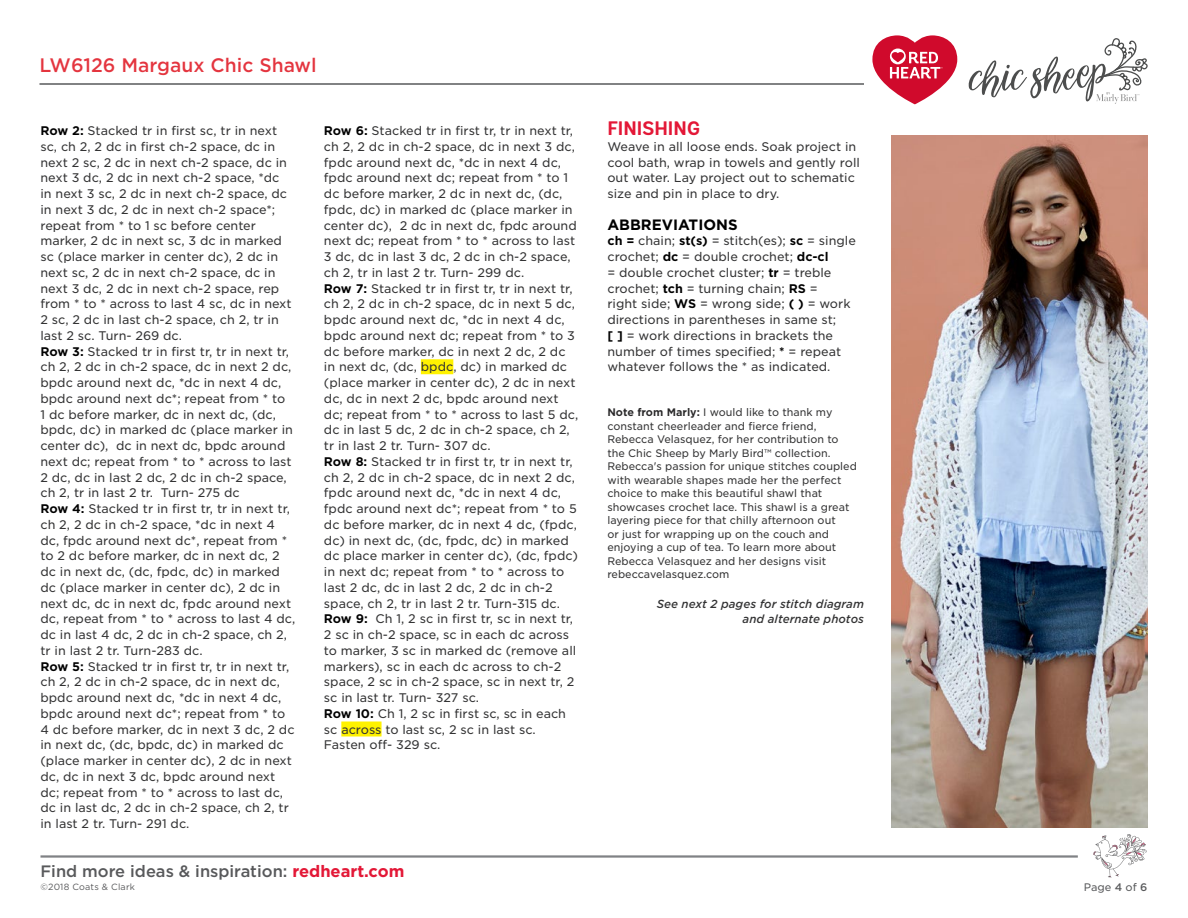
<style>
.page{position:relative;width:1188px;height:918px;background:#fff}
.page>*{position:absolute;margin:0;border:0;box-sizing:border-box;transform-origin:0 0}
.t1{font:700 19.5px "Andes Rounded";color:#e31837}
._2nd_Page_Jump_Text{font:500 18.75px "Gotham S Sm";color:#e4353f}
.t2{font:500 16.5px "Gotham";color:#58595b}
.Main_Body_Text{font:700 15px "Gotham";color:#000}
.Main_Body_Text-2{font:12px/15.8px "Gotham S Sm";color:#333334}
.Chart_Jump{font:italic 500 11.25px/15.8px "Gotham S Sm";color:#333334;text-align:right}
.What_You_Need_Body_T{font:10.5px/13.5px "Gotham S Sm";color:#333334}
.t3{font:10.5px "Gotham S Sm";color:#58595b}
.t4{font:9px "Gotham";letter-spacing:.02em;color:#58595b}
.s1{font-weight:700;color:#000}
.s2{font-weight:700;color:#292829}
.s3{font-weight:700;color:#e31837}
.s4{font-weight:500}
</style>
<div class="page">
<hr style="left:40px;top:855px;width:1038px;height:3px;background:#808285">
<svg style="left:1093px;top:834px;width:54px;height:43px"></svg>
<hr style="left:39px;top:83px;width:825px;height:2px;background:#58595b">
<svg style="left:872px;top:35px;width:85px;height:69px"></svg>
<svg style="left:969px;top:38px;width:179px;height:66px"></svg>
<div style="left:421px;top:359px;width:32px;height:15px;background:#fff200"></div>
<div style="left:341px;top:722px;width:41px;height:14px;background:#fff200"></div>
<img style="left:891px;top:135px;width:257px;height:693px">
<p class="_2nd_Page_Jump_Text" style="left:39px;top:52px;width:279px">LW6126 Margaux Chic Shawl</p>
<p class="Main_Body_Text-2" style="left:40px;top:122px;width:253px"><span class="s1">Row 2:</span> Stacked tr in first sc, tr in next sc, ch 2, 2 dc in first ch-2 space, dc in next 2 sc, 2 dc in next ch-2 space, dc in next 3 dc, 2 dc in next ch-2 space, *dc in next 3 sc, 2 dc in next ch-2 space, dc in next 3 dc, 2 dc in next ch-2 space*; repeat from * to 1 sc before center marker, 2 dc in next sc, 3 dc in marked sc (place marker in center dc), 2 dc in next sc, 2 dc in next ch-2 space, dc in next 3 dc, 2 dc in next ch-2 space, rep from * to * across to last 4 sc, dc in next 2 sc, 2 dc in last ch-2 space, ch 2, tr in last 2 sc. Turn- 269 dc.</p>
<p class="Main_Body_Text-2" style="left:40px;top:343px;width:254px"><span class="s1">Row 3:</span> Stacked tr in first tr, tr in next tr, ch 2, 2 dc in ch-2 space, dc in next 2 dc, bpdc around next dc, *dc in next 4 dc, bpdc around next dc*; repeat from * to 1 dc before marker, dc in next dc, (dc, bpdc, dc) in marked dc (place marker in center dc), dc in next dc, bpdc around next dc; repeat from * to * across to last 2 dc, dc in last 2 dc, 2 dc in ch-2 space, ch 2, tr in last 2 tr. Turn- 275 dc</p>
<p class="Main_Body_Text-2" style="left:40px;top:500px;width:256px"><span class="s1">Row 4:</span> Stacked tr in first tr, tr in next tr, ch 2, 2 dc in ch-2 space, *dc in next 4 dc, fpdc around next dc*, repeat from * to 2 dc before marker, dc in next dc, 2 dc in next dc, (dc, fpdc, dc) in marked dc (place marker in center dc), 2 dc in next dc, dc in next dc, fpdc around next dc, repeat from * to * across to last 4 dc, dc in last 4 dc, 2 dc in ch-2 space, ch 2, tr in last 2 tr. Turn-283 dc.</p>
<p class="Main_Body_Text-2" style="left:40px;top:658px;width:256px"><span class="s1">Row 5:</span> Stacked tr in first tr, tr in next tr, ch 2, 2 dc in ch-2 space, dc in next dc, bpdc around next dc, *dc in next 4 dc, bpdc around next dc*; repeat from * to 4 dc before marker, dc in next 3 dc, 2 dc in next dc, (dc, bpdc, dc) in marked dc (place marker in center dc), 2 dc in next dc, dc in next 3 dc, bpdc around next dc; repeat from * to * across to last dc, dc in last dc, 2 dc in ch-2 space, ch 2, tr in last 2 tr. Turn- 291 dc.</p>
<p class="Main_Body_Text-2" style="left:324px;top:122px;width:254px"><span class="s1">Row 6:</span> Stacked tr in first tr, tr in next tr, ch 2, 2 dc in ch-2 space, dc in next 3 dc, fpdc around next dc, *dc in next 4 dc, fpdc around next dc; repeat from * to 1 dc before marker, 2 dc in next dc, (dc, fpdc, dc) in marked dc (place marker in center dc), 2 dc in next dc, fpdc around next dc; repeat from * to * across to last 3 dc, dc in last 3 dc, 2 dc in ch-2 space, ch 2, tr in last 2 tr. Turn- 299 dc.</p>
<p class="Main_Body_Text-2" style="left:324px;top:280px;width:256px"><span class="s1">Row 7:</span> Stacked tr in first tr, tr in next tr, ch 2, 2 dc in ch-2 space, dc in next 5 dc, bpdc around next dc, *dc in next 4 dc, bpdc around next dc; repeat from * to 3 dc before marker, dc in next 2 dc, 2 dc in next dc, (dc, bpdc, dc) in marked dc (place marker in center dc), 2 dc in next dc, dc in next 2 dc, bpdc around next dc; repeat from * to * across to last 5 dc, dc in last 5 dc, 2 dc in ch-2 space, ch 2, tr in last 2 tr. Turn- 307 dc.</p>
<p class="Main_Body_Text-2" style="left:324px;top:453px;width:256px"><span class="s1">Row 8:</span> Stacked tr in first tr, tr in next tr, ch 2, 2 dc in ch-2 space, dc in next 2 dc, fpdc around next dc, *dc in next 4 dc, fpdc around next dc*; repeat from * to 5 dc before marker, dc in next 4 dc, (fpdc, dc) in next dc, (dc, fpdc, dc) in marked dc place marker in center dc), (dc, fpdc) in next dc; repeat from * to * across to last 2 dc, dc in last 2 dc, 2 dc in ch-2 space, ch 2, tr in last 2 tr. Turn-315 dc.</p>
<p class="Main_Body_Text-2" style="left:324px;top:611px;width:254px"><span class="s1">Row 9:</span> Ch 1, 2 sc in first tr, sc in next tr, 2 sc in ch-2 space, sc in each dc across to marker, 3 sc in marked dc (remove all markers), sc in each dc across to ch-2 space, 2 sc in ch-2 space, sc in next tr, 2 sc in last tr. Turn- 327 sc.</p>
<p class="Main_Body_Text-2" style="left:324px;top:705px;width:244px"><span class="s1">Row 10:</span> Ch 1, 2 sc in first sc, sc in each sc across to last sc, 2 sc in last sc.<br>Fasten off- 329 sc.</p>
<p class="t1" style="left:607px;top:116px;width:94px">FINISHING</p>
<p class="Main_Body_Text-2" style="left:607px;top:138px;width:254px">Weave in all loose ends. Soak project in cool bath, wrap in towels and gently roll out water. Lay project out to schematic size and pin in place to dry.</p>
<p class="Main_Body_Text" style="left:607px;top:214px;width:132px">ABBREVIATIONS</p>
<p class="Main_Body_Text-2" style="left:607px;top:233px;width:250px"><span class="s1">ch =</span> chain; <span class="s1">st(s)</span> = stitch(es); <span class="s1">sc</span> = single crochet; <span class="s1">dc</span> = double crochet; <span class="s1">dc-cl<br></span>= double crochet cluster; <span class="s1">tr</span> = treble crochet; <span class="s1">tch</span> = turning chain; <span class="s1">RS</span> =<br>right side; <span class="s1">WS</span> = wrong side; <span class="s1">( )</span> = work directions in parentheses in same st;<br><span class="s1">[ ]</span> = work directions in brackets the number of times specified; <span class="s1">*</span> = repeat whatever follows the * as indicated.</p>
<p class="What_You_Need_Body_T" style="left:607px;top:405px;width:251px"><span class="s2">Note from Marly:</span> I would like to thank my constant cheerleader and fierce friend, Rebecca Velasquez, for her contribution to the Chic Sheep by Marly Bird™ collection.<br>Rebecca's passion for unique stitches coupled with wearable shapes made her the perfect choice to make this beautiful shawl that showcases crochet lace. This shawl is a great layering piece for that chilly afternoon out<br>or just for wrapping up on the couch and enjoying a cup of tea. To learn more about Rebecca Velasquez and her designs visit rebeccavelasquez.com</p>
<p class="Chart_Jump" style="left:657px;top:595px;width:209px">See next 2 pages for stitch diagram and alternate photos</p>
<h3 class="t2" style="left:40px;top:860px;width:365px">Find more ideas &amp; inspiration: <span class="s3">redheart.com</span></h3>
<p class="t4" style="left:40px;top:882px;width:96px">©2018 Coats &amp; Clark</p>
<p class="t3" style="left:1084px;top:880px;width:65px">Page <span class="s4">4</span> of <span class="s4">6</span></p>
</div>
